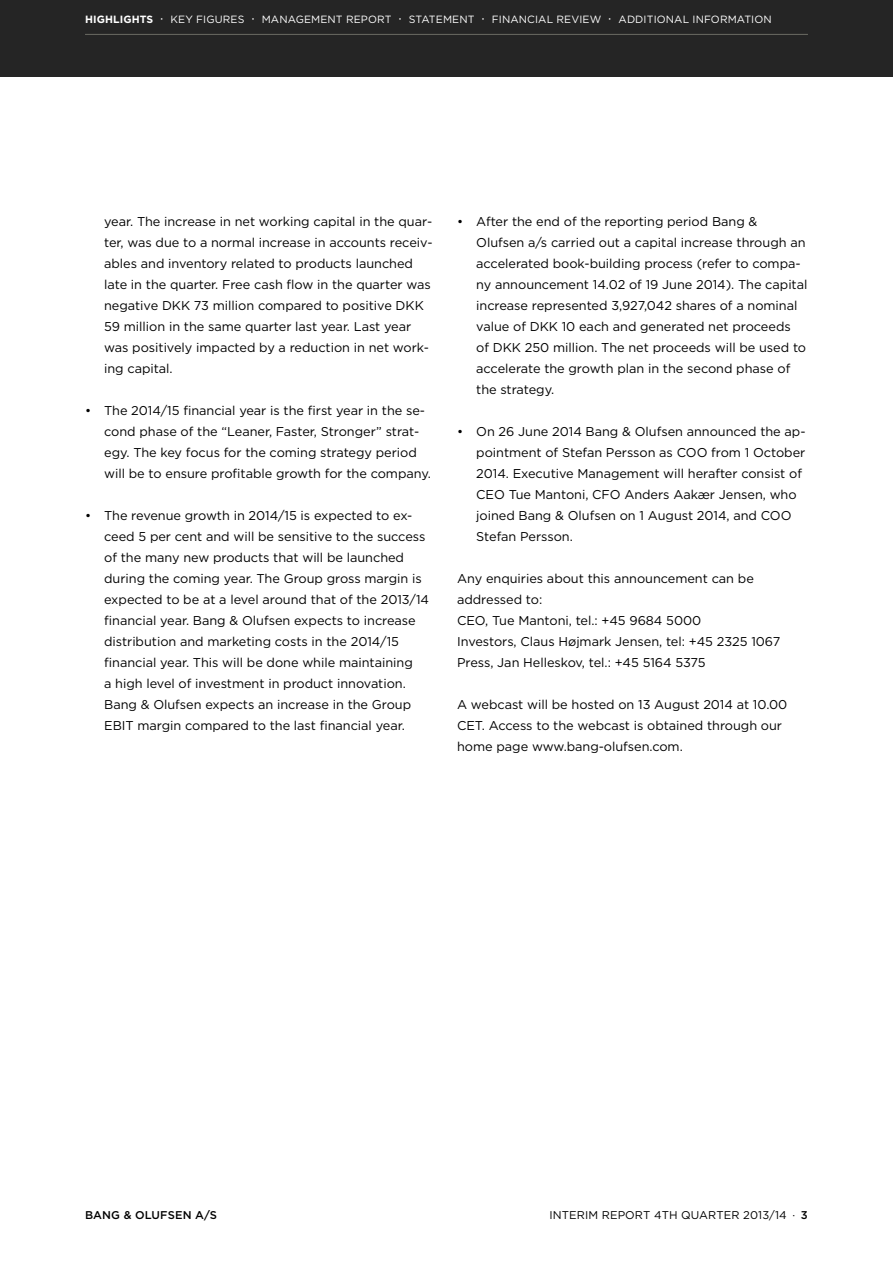
<style>
.page{position:relative;width:893px;height:1263px;background:#fff}
.page>*{position:absolute;margin:0;border:0;box-sizing:border-box;transform-origin:0 0}
.t1{font:12.75px/21px "Gotham";letter-spacing:-.005em;color:#000}
.t2{font:11.25px "Gotham";letter-spacing:.01em;color:#000}
.t3{font:500 11.25px "Gotham";letter-spacing:.01em;color:#000}
.t4{font:10.5px "Gotham";letter-spacing:.01em;color:#fff}
.s1{font-weight:700}
.s2{font-size:13.5px}
.s3{font-weight:500}
</style>
<div class="page">
<div style="left:0;top:0;width:893px;height:77px;background:#252525"></div>
<hr style="left:85px;top:34px;width:723px;height:1px;background:#6b6b63">
<p class="t4" style="left:85px;top:13px;width:186px"><span class="s1">hIGHLIGHTS</span> <span class="s2">·</span> key figures <span class="s2">·</span> managementre</p>
<p class="t4" style="left:361px;top:13px;width:16px">port</p>
<p class="t4" style="left:399px;top:13px;width:108px"><span class="s2">·</span> statement <span class="s2">·</span> financia</p>
<p class="t4" style="left:547px;top:13px;width:15px">l review</p>
<p class="t4" style="left:608px;top:13px;width:19px"><span class="s2">·</span> additiona</p>
<p class="t4" style="left:683px;top:13px;width:34px">l in formation</p>
<p class="t1" style="left:104px;top:211px;width:330px">year. The increase in net working capital in the quar&shy;ter, was due to a normal increase in accounts receiv&shy;ables and inventory related to products launched late in the quarter. Free cash flow in the quarter was negative DKK 73 million compared to positive DKK 59 million in the same quarter last year. Last year was positively impacted by a reduction in net work&shy;ing capital.</p>
<p class="t1" style="left:104px;top:400px;width:328px;text-indent:-19px">• The 2014/15 financial year is the first year in the se&shy;cond phase of the “Leaner, Faster, Stronger” strat&shy;egy. The key focus for the coming strategy period will be to ensure profitable growth for the company.</p>
<p class="t1" style="left:104px;top:505px;width:326px;text-indent:-19px">• The revenue growth in 2014/15 is expected to ex&shy;ceed 5 per cent and will be sensitive to the success of the many new products that will be launched during the coming year. The Group gross margin is expected to be at a level around that of the 2013/14 financial year. Bang &amp; Olufsen expects to increase distribution and marketing costs in the 2014/15 financial year. This will be done while maintaining<br>a high level of investment in product innovation.<br>Bang &amp; Olufsen expects an increase in the Group EBIT margin compared to the last financial year.</p>
<p class="t1" style="left:476px;top:211px;width:333px;text-indent:-19px">• After the end of the reporting period Bang &amp; Olufsen a/s carried out a capital increase through an accelerated book-building process (refer to compa&shy;ny announcement 14.02 of 19 June 2014). The capital increase represented 3,927,042 shares of a nominal value of DKK 10 each and generated net proceeds<br>of DKK 250 million. The net proceeds will be used to accelerate the growth plan in the second phase of the strategy.</p>
<p class="t1" style="left:476px;top:421px;width:331px;text-indent:-19px">• On 26 June 2014 Bang &amp; Olufsen announced the ap&shy;pointment of Stefan Persson as COO from 1 October 2014. Executive Management will herafter consist of CEO Tue Mantoni, CFO Anders Aakær Jensen, who joined Bang &amp; Olufsen on 1 August 2014, and COO Stefan Persson.</p>
<p class="t1" style="left:457px;top:568px;width:325px">Any enquiries about this announcement can be addressed to:<br>CEO, Tue Mantoni, tel.: +45 9684 5000<br>Investors, Claus Højmark Jensen, tel: +45 2325 1067<br>Press, Jan Helleskov, tel.: +45 5164 5375</p>
<p class="t1" style="left:457px;top:694px;width:332px">A webcast will be hosted on 13 August 2014 at 10.00<br>CET. Access to the webcast is obtained through our home page www.bang-olufsen.com.</p>
<p class="t3" style="left:85px;top:1208px;width:130px">BANG &amp; OLUFSEN A/S</p>
<p class="t2" style="left:549px;top:1208px;width:260px">interim report 4th quarter 2013/14 · <span class="s3">3</span></p>
</div>
